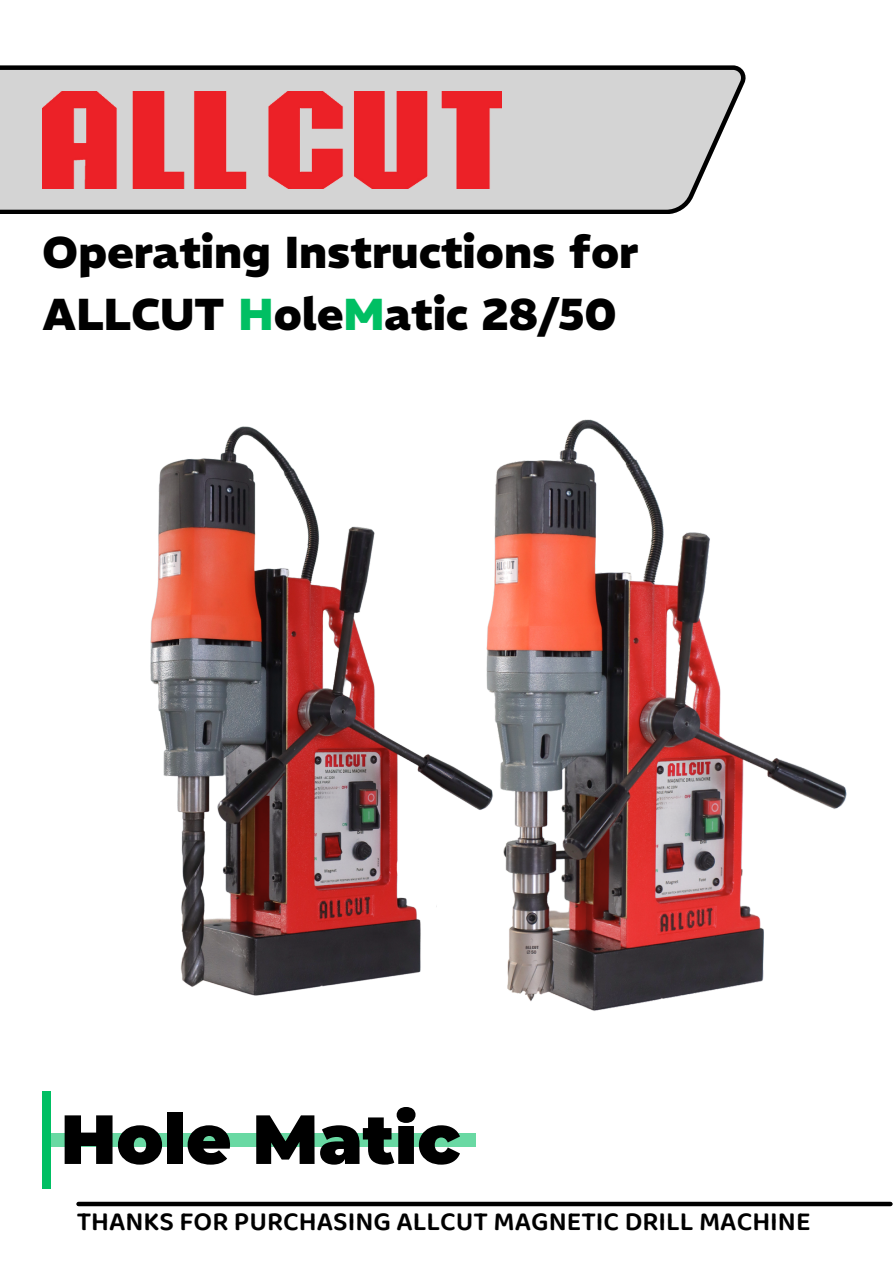
<style>
.page{position:relative;width:893px;height:1264px;background:#fff}
.page>*{position:absolute;margin:0;border:0;box-sizing:border-box;transform-origin:0 0}
.t1{font:900 69.3px "Montserrat";color:#000}
.t2{font:800 44.55px/61.8px "REM";color:#000}
.t3{font:600 27px "Baloo 2";color:#000}
.s1{color:#00bf63}
</style>
<div class="page">
<div style="left:78px;top:1201px;width:812px;height:5px;background:#000"></div>
<img style="left:150px;top:426px;width:335px;height:570px">
<img style="left:485px;top:419px;width:362px;height:592px">
<div style="left:47px;top:1132px;width:428px;height:14px;background:#69d9a3"></div>
<div style="left:43px;top:1090px;width:8px;height:98px;background:#00bf63"></div>
<svg style="left:0;top:65px;width:746px;height:149px;background:#c0c0c0"></svg>
<img style="left:42px;top:91px;width:459px;height:98px">
<p class="t2" style="left:42px;top:221px;width:597px">Operating Instructions for<br>ALLCUT <span class="s1">H</span>ole<span class="s1">M</span>atic 28/50</p>
<p class="t1" style="left:61px;top:1096px;width:401px">Hole Matic</p>
<p class="t3" style="left:77px;top:1205px;width:735px">THANKS FOR PURCHASING ALLCUT MAGNETIC DRILL MACHINE</p>
</div>
